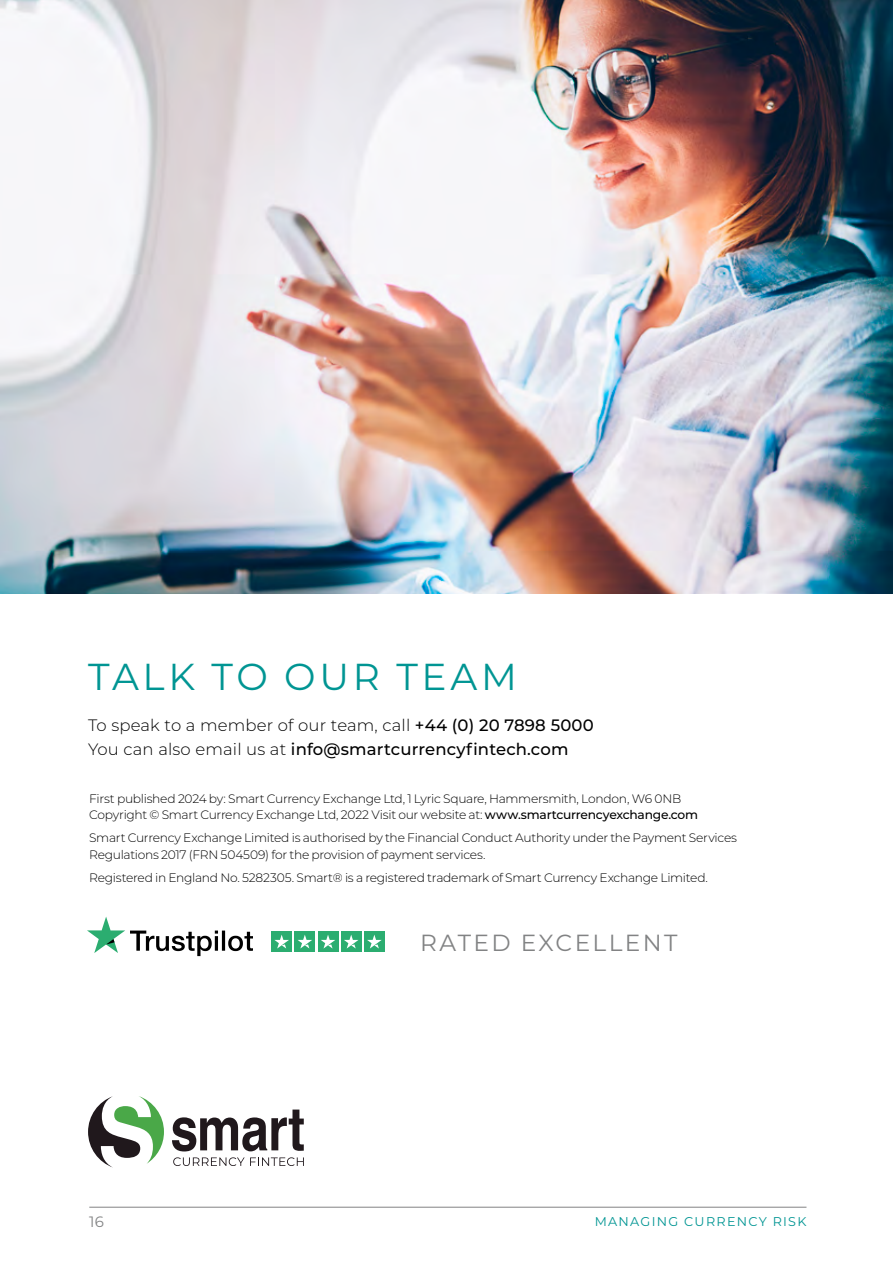
<style>
.page{position:relative;width:893px;height:1263px;background:#fff}
.page>*{position:absolute;margin:0;border:0;box-sizing:border-box;transform-origin:0 0}
.t1{font:37.5px "Montserrat";letter-spacing:.1em;color:#009593}
.t2{font:23.4px "Montserrat";letter-spacing:.1em;color:#828384}
.t3{font:300 16.5px/24px "Montserrat";letter-spacing:.01em;color:#000}
.t4{font:15px "Montserrat";color:#828384}
.t5{font:12.75px "Montserrat";letter-spacing:.1em;color:#009593}
.t6{font:300 12.3px/16.8px "Montserrat";letter-spacing:-.02em;color:#000}
.s1{font-weight:500}
</style>
<div class="page">
<hr style="left:89px;top:1207px;width:717px;height:1px;background:#828384">
<img style="left:0;top:0;width:893px;height:593px">
<svg style="left:87px;top:917px;width:166px;height:39px"></svg>
<div style="left:271px;top:931px;width:21px;height:21px;background:#2bad70"></div>
<svg style="left:274px;top:935px;width:15px;height:13px"></svg>
<div style="left:294px;top:931px;width:21px;height:21px;background:#2bad70"></div>
<svg style="left:298px;top:935px;width:14px;height:13px"></svg>
<div style="left:318px;top:931px;width:20px;height:21px;background:#2bad70"></div>
<svg style="left:321px;top:935px;width:14px;height:13px"></svg>
<div style="left:341px;top:931px;width:21px;height:21px;background:#2bad70"></div>
<svg style="left:344px;top:935px;width:14px;height:13px"></svg>
<div style="left:364px;top:931px;width:21px;height:21px;background:#2bad70"></div>
<svg style="left:367px;top:935px;width:15px;height:13px"></svg>
<svg style="left:172px;top:1109px;width:132px;height:42px"></svg>
<svg style="left:88px;top:1096px;width:76px;height:71px"></svg>
<svg style="left:173px;top:1157px;width:131px;height:9px"></svg>
<h1 class="t1" style="left:88px;top:651px;width:430px">TALK TO OUR TEAM</h1>
<h3 class="t3" style="left:88px;top:713px;width:507px">To speak to a member of our team, call <span class="s1">+44 (0) 20 7898 5000<br></span>You can also email us at <span class="s1">info@smartcurrencyfintech.com</span></h3>
<p class="t6" style="left:89px;top:789px;width:610px">First published 2024 by: Smart Currency Exchange Ltd, 1 Lyric Square, Hammersmith, London, W6 0NB<br>Copyright © Smart Currency Exchange Ltd, 2022 Visit our website at: <span class="s1">www.smartcurrencyexchange.com</span></p>
<p class="t6" style="left:89px;top:829px;width:649px">Smart Currency Exchange Limited is authorised by the Financial Conduct Authority under the Payment Services<br>Regulations 2017 (FRN 504509) for the provision of payment services.</p>
<p class="t6" style="left:89px;top:869px;width:620px">Registered in England No. 5282305. Smart® is a registered trademark of Smart Currency Exchange Limited.</p>
<h2 class="t2" style="left:420px;top:927px;width:259px">RATED EXCELLENT</h2>
<p class="t4" style="left:89px;top:1211px;width:16px">16</p>
<p class="t5" style="left:595px;top:1212px;width:213px">MANAGING CURRENCY RISK</p>
</div>
